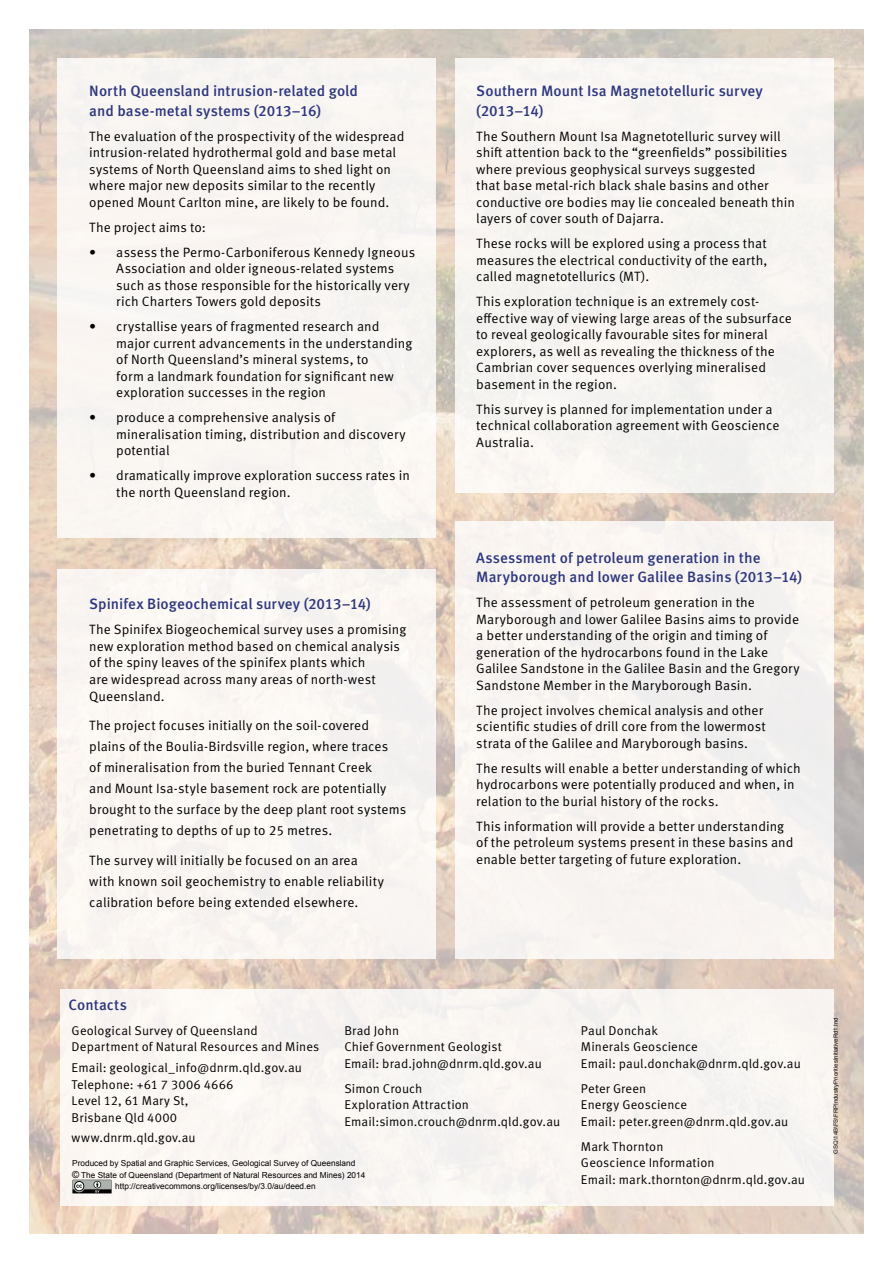
<style>
.page{position:relative;width:893px;height:1263px;background:#fff}
.page>*{position:absolute;margin:0;border:0;box-sizing:border-box;transform-origin:0 0}
.t1{font:500 15px/19.5px "Meta OT";letter-spacing:.005em;color:#2e377f}
.body_text{font:13.5px/16.5px "Meta OT Norm";letter-spacing:.005em;color:#000}
.t2{font:12.75px/16.5px "Meta OT Norm";letter-spacing:.01em;color:#000}
.t3{font:8.25px/11.6px "Arial";color:#000}
.t4{font:6px "Arial";color:#000}
.s1{font-size:9.6px}
</style>
<div class="page">
<img style="left:30px;top:30px;width:833px;height:1203px">
<div style="left:57px;top:58px;width:379px;height:480px;background:#f9f5f2"></div>
<div style="left:455px;top:58px;width:378px;height:435px;background:#f7f4f1"></div>
<div style="left:57px;top:570px;width:379px;height:389px;background:#faf6f2"></div>
<div style="left:455px;top:522px;width:378px;height:437px;background:#f8f4f1"></div>
<div style="left:60px;top:989px;width:773px;height:216px;background:#f9f5f2"></div>
<svg style="left:72px;top:1180px;width:40px;height:13px"></svg>
<h2 class="t1" style="left:89px;top:82px;width:270px">North Queensland intrusion-related gold and base-metal systems (2013–16)</h2>
<p class="body_text" style="left:89px;top:128px;width:317px">The evaluation of the prospectivity of the widespread intrusion-related hydrothermal gold and base metal systems of North Queensland aims to shed light on where major new deposits similar to the recently opened Mount Carlton mine, are likely to be found.</p>
<p class="body_text" style="left:89px;top:219px;width:118px">The project aims to:</p>
<p class="body_text" style="left:116px;top:244px;width:300px;text-indent:-27px">• assess the Permo-Carboniferous Kennedy Igneous Association and older igneous-related systems such as those responsible for the historically very rich Charters Towers gold deposits</p>
<p class="body_text" style="left:116px;top:319px;width:297px;text-indent:-27px">• crystallise years of fragmented research and major current advancements in the understanding of North Queensland’s mineral systems, to<br>form a landmark foundation for significant new exploration successes in the region</p>
<p class="body_text" style="left:116px;top:410px;width:291px;text-indent:-27px">• produce a comprehensive analysis of mineralisation timing, distribution and discovery potential</p>
<p class="body_text" style="left:116px;top:468px;width:295px;text-indent:-27px">• dramatically improve exploration success rates in the north Queensland region.</p>
<h2 class="t1" style="left:89px;top:595px;width:283px">Spinifex Biogeochemical survey (2013–14)</h2>
<p class="body_text" style="left:89px;top:622px;width:319px">The Spinifex Biogeochemical survey uses a promising new exploration method based on chemical analysis of the spiny leaves of the spinifex plants which<br>are widespread across many areas of north-west Queensland.</p>
<p class="body_text" style="left:89px;top:715px;width:318px;line-height:21px">The project focuses initially on the soil-covered plains of the Boulia-Birdsville region, where traces<br>of mineralisation from the buried Tennant Creek<br>and Mount Isa-style basement rock are potentially brought to the surface by the deep plant root systems penetrating to depths of up to 25 metres.</p>
<p class="body_text" style="left:89px;top:849px;width:296px;line-height:21px">The survey will initially be focused on an area with known soil geochemistry to enable reliability calibration before being extended elsewhere.</p>
<h2 class="t1" style="left:476px;top:82px;width:288px">Southern Mount Isa Magnetotelluric survey (2013–14)</h2>
<p class="body_text" style="left:476px;top:128px;width:320px">The Southern Mount Isa Magnetotelluric survey will shift attention back to the “greenfields” possibilities where previous geophysical surveys suggested<br>that base metal-rich black shale basins and other conductive ore bodies may lie concealed beneath thin layers of cover south of Dajarra.</p>
<p class="body_text" style="left:476px;top:236px;width:293px;text-align:justify">These rocks will be explored using a process that measures the electrical conductivity of the earth, called magnetotellurics (MT).</p>
<p class="body_text" style="left:476px;top:294px;width:317px">This exploration technique is an extremely cost&shy;effective way of viewing large areas of the subsurface to reveal geologically favourable sites for mineral explorers, as well as revealing the thickness of the Cambrian cover sequences overlying mineralised basement in the region.</p>
<p class="body_text" style="left:476px;top:401px;width:305px">This survey is planned for implementation under a technical collaboration agreement with Geoscience<br>Australia.</p>
<h2 class="t1" style="left:476px;top:548px;width:327px">Assessment of petroleum generation in the<br>Maryborough and lower Galilee Basins (2013–14)</h2>
<p class="body_text" style="left:476px;top:594px;width:325px">The assessment of petroleum generation in the Maryborough and lower Galilee Basins aims to provide a better understanding of the origin and timing of generation of the hydrocarbons found in the Lake Galilee Sandstone in the Galilee Basin and the Gregory Sandstone Member in the Maryborough Basin.</p>
<p class="body_text" style="left:476px;top:702px;width:291px">The project involves chemical analysis and other scientific studies of drill core from the lowermost strata of the Galilee and Maryborough basins.</p>
<p class="body_text" style="left:476px;top:760px;width:326px">The results will enable a better understanding of which hydrocarbons were potentially produced and when, in relation to the burial history of the rocks.</p>
<p class="body_text" style="left:476px;top:818px;width:319px">This information will provide a better understanding of the petroleum systems present in these basins and enable better targeting of future exploration.</p>
<h2 class="t1" style="left:69px;top:995px;width:60px">Contacts</h2>
<p class="t2" style="left:72px;top:1022px;width:249px">Geological Survey of Queensland<br>Department of Natural Resources and Mines</p>
<p class="t2" style="left:72px;top:1059px;width:232px">Email: geological_info@dnrm.qld.gov.au<br>Telephone: +61 7 3006 4666<br>Level 12, 61 Mary St,<br>Brisbane Qld 4000</p>
<p class="t2" style="left:72px;top:1130px;width:126px">www.dnrm.qld.gov.au</p>
<p class="t3" style="left:115px;top:1180px;width:202px">http://creativecommons.org/licenses/by/3.0/au/deed.en</p>
<p class="t2" style="left:344px;top:1022px;width:199px">Brad John<br>Chief Government Geologist<br>Email: brad.john@dnrm.qld.gov.au</p>
<p class="t2" style="left:344px;top:1080px;width:217px">Simon Crouch<br>Exploration Attraction<br>Email:simon.crouch@dnrm.qld.gov.au</p>
<p class="t3" style="left:72px;top:1158px;width:295px">Produced by Spatial and Graphic Services, Geological Survey of Queensland<br><span class="s1">©</span> The State of Queensland (Department of Natural Resources and Mines) 2014</p>
<p class="t2" style="left:581px;top:1022px;width:221px">Paul Donchak<br>Minerals Geoscience<br>Email: paul.donchak@dnrm.qld.gov.au</p>
<p class="t2" style="left:581px;top:1080px;width:209px">Peter Green<br>Energy Geoscience<br>Email: peter.green@dnrm.qld.gov.au</p>
<p class="t2" style="left:581px;top:1138px;width:226px">Mark Thornton<br>Geoscience Information<br>Email: mark.thornton@dnrm.qld.gov.au</p>
<p class="t4" style="left:832px;top:1154px;width:138px;rotate:-90deg">GSQ\14B\FS\FRPIndustryPrioritiesInitiativeRd1.Ind</p>
</div>
